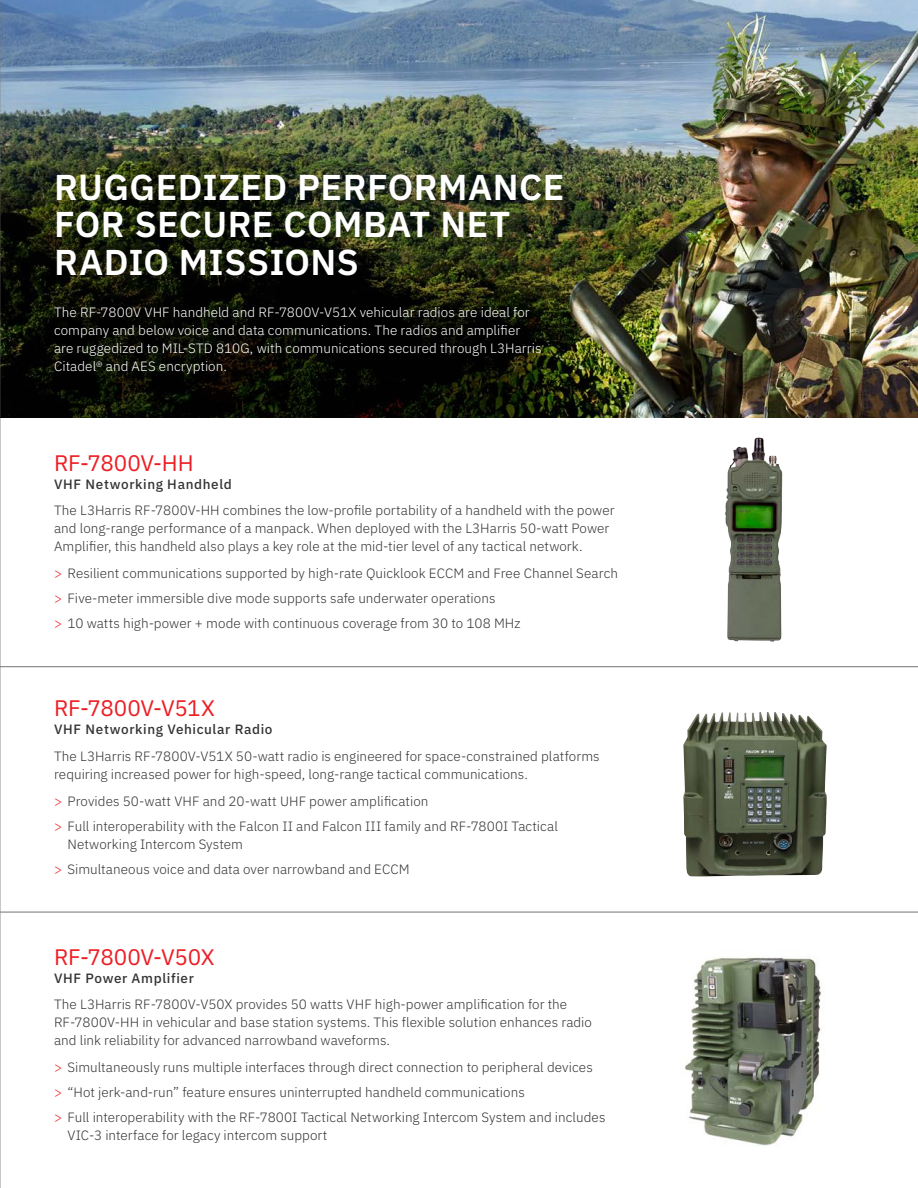
<style>
.page{position:relative;width:918px;height:1188px;background:#fff}
.page>*{position:absolute;margin:0;border:0;box-sizing:border-box;transform-origin:0 0}
.t1{font:600 36px/37.5px "IBM Plex Sans";letter-spacing:.015em;color:#fff}
.t2{font:22.5px "IBM Plex Sans";letter-spacing:-.01em;color:#ed1d24}
.t3{font:300 13.5px/24.8px "IBM Plex Sans";letter-spacing:.005em;color:#333334}
.t4{font:300 13.5px/18px "IBM Plex Sans";letter-spacing:.005em;color:#fff}
.t5{font:500 13.5px "IBM Plex Sans";letter-spacing:.045em;color:#333334}
.s1{color:#ed1d24}
</style>
<div class="page">
<img style="left:1px;top:0;width:917px;height:418px">
<img style="left:725px;top:438px;width:34px;height:202px">
<img style="left:683px;top:712px;width:144px;height:165px">
<img style="left:685px;top:957px;width:137px;height:189px">
<hr style="left:0;top:912px;width:918px;height:1px;background:#737474">
<hr style="left:0;top:666px;width:918px;height:1px;background:#737474">
<img style="left:0;top:0;width:1px;height:418px">
<h1 class="t1" style="left:54px;top:165px;width:512px">RUGGEDIZED PERFORMANCE<br>FOR SECURE COMBAT NET<br>RADIO MISSIONS</h1>
<p class="t4" style="left:54px;top:302px;width:489px">The RF-7800V VHF handheld and RF-7800V-V51X vehicular radios are ideal for company and below voice and data communications. The radios and amplifier are ruggedized to MIL-STD 810G, with communications secured through L3Harris Citadel® and AES encryption.</p>
<h2 class="t2" style="left:54px;top:446px;width:141px">RF-7800V-HH</h2>
<p class="t5" style="left:54px;top:474px;width:179px">VHF Networking Handheld</p>
<p class="t3" style="left:54px;top:500px;width:562px;line-height:18px">The L3Harris RF-7800V-HH combines the low-profile portability of a handheld with the power and long-range performance of a manpack. When deployed with the L3Harris 50-watt Power<br>Amplifier, this handheld also plays a key role at the mid-tier level of any tactical network.</p>
<p class="t3" style="left:54px;top:560px;width:566px"><span class="s1">&gt;</span> Resilient communications supported by high-rate Quicklook ECCM and Free Channel Search <span class="s1">&gt;</span> Five-meter immersible dive mode supports safe underwater operations<br><span class="s1">&gt;</span> 10 watts high-power + mode with continuous coverage from 30 to 108 MHz</p>
<h2 class="t2" style="left:54px;top:691px;width:162px">RF-7800V-V51X</h2>
<p class="t5" style="left:54px;top:719px;width:220px">VHF Networking Vehicular Radio</p>
<p class="t3" style="left:54px;top:746px;width:547px;line-height:18px">The L3Harris RF-7800V-V51X 50-watt radio is engineered for space-constrained platforms requiring increased power for high-speed, long-range tactical communications.</p>
<p class="t3" style="left:54px;top:788px;width:506px"><span class="s1">&gt;</span> Provides 50-watt VHF and 20-watt UHF power amplification<br><span class="s1">&gt;</span> Full interoperability with the Falcon II and Falcon III family and RF-7800I Tactical</p>
<p class="t3" style="left:54px;top:831px;width:357px;text-indent:14px">Networking Intercom System<br><span class="s1">&gt;</span> Simultaneous voice and data over narrowband and ECCM</p>
<h2 class="t2" style="left:54px;top:940px;width:162px">RF-7800V-V50X</h2>
<p class="t5" style="left:54px;top:968px;width:141px">VHF Power Amplifier</p>
<p class="t3" style="left:54px;top:994px;width:539px;line-height:18px">The L3Harris RF-7800V-V50X provides 50 watts VHF high-power amplification for the<br>RF-7800V-HH in vehicular and base station systems. This flexible solution enhances radio and link reliability for advanced narrowband waveforms.</p>
<p class="t3" style="left:54px;top:1054px;width:553px"><span class="s1">&gt;</span> Simultaneously runs multiple interfaces through direct connection to peripheral devices<br><span class="s1">&gt;</span> “Hot jerk-and-run” feature ensures uninterrupted handheld communications<br><span class="s1">&gt;</span> Full interoperability with the RF-7800I Tactical Networking Intercom System and includes</p>
<p class="t3" style="left:68px;top:1121px;width:261px">VIC-3 interface for legacy intercom support</p>
</div>
